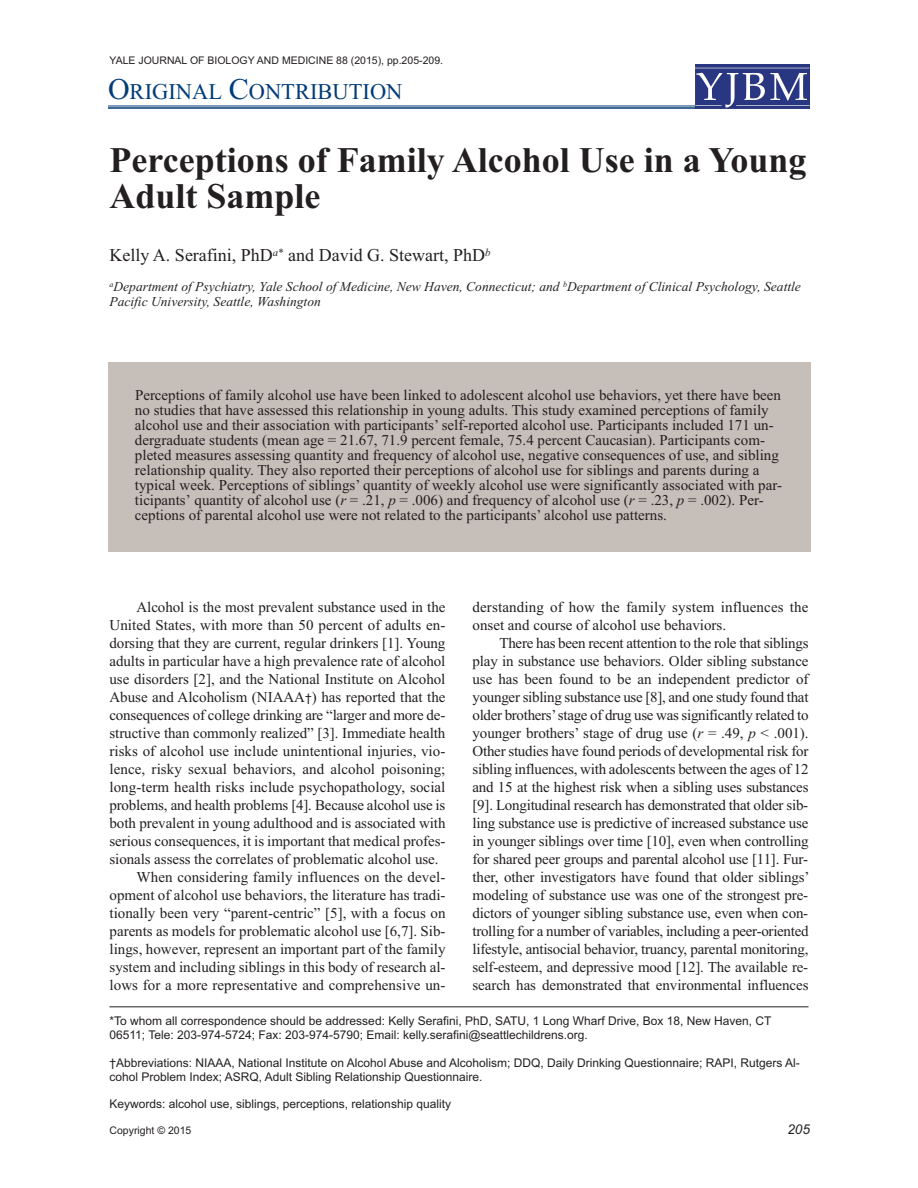
<style>
.page{position:relative;width:918px;height:1188px;background:#fff}
.page>*{position:absolute;margin:0;border:0;box-sizing:border-box;transform-origin:0 0}
.t1{font:700 36px/36px "Times New Roman";color:#231f20}
.t2{font:22.5px "Times New Roman";color:#013c76}
.t3{font:18px "Times New Roman";color:#231f20}
.t4{font:15px/18px "Times New Roman";color:#231f20}
.t5{font:italic 13.5px/15px "Times New Roman";color:#231f20}
.t6{font:italic 13.5px "Arial";color:#231f20}
.t7{font:12px/14px "Arial";color:#231f20}
.t8{font:10.5px "Arial";color:#231f20}
.s1{font-size:30px}
.s2{font-style:italic}
.s3{font-family:"Arial";font-size:12px}
</style>
<div class="page">
<hr style="left:110px;top:1006px;width:698px;height:1px;background:#231f20">
<img style="left:696px;top:64px;width:114px;height:45px">
<hr style="left:108px;top:106px;width:588px;height:1px;background:#013c76">
<hr style="left:108px;top:107px;width:588px;height:2px;background:#013c76">
<div style="left:108px;top:362px;width:702px;height:189px;background:#c5beb9"></div>
<p class="t8" style="left:110px;top:54px;width:335px">YALE JOURNAL OF BIOLOGY AND MEDICINE 88 (2015), pp.205-209.</p>
<h2 class="t2" style="left:108px;top:79px;width:296px"><span class="s1">O</span>RIGINAL <span class="s1">C</span>ONTRIBUTION</h2>
<h1 class="t1" style="left:109px;top:141px;width:699px">Perceptions of Family Alcohol Use in a Young<br>Adult Sample</h1>
<p class="t3" style="left:110px;top:244px;width:383px">Kelly A. Serafini, PhD<sup>a*</sup> and David G. Stewart, PhD<sup>b</sup></p>
<p class="t5" style="left:109px;top:279px;width:693px"><sup>a</sup>Department of Psychiatry, Yale School of Medicine, New Haven, Connecticut; and <sup>b</sup>Department of Clinical Psychology, Seattle<br>Pacific University, Seattle, Washington</p>
<p class="t4" style="left:135px;top:388px;width:649px;line-height:15px">Perceptions of family alcohol use have been linked to adolescent alcohol use behaviors, yet there have been no studies that have assessed this relationship in young adults. This study examined perceptions of family alcohol use and their association with participants’ self-reported alcohol use. Participants included 171 un&shy;dergraduate students (mean age = 21.67, 71.9 percent female, 75.4 percent Caucasian). Participants com&shy;pleted measures assessing quantity and frequency of alcohol use, negative consequences of use, and sibling relationship quality. They also reported their perceptions of alcohol use for siblings and parents during a typical week. Perceptions of siblings’ quantity of weekly alcohol use were significantly associated with par&shy;ticipants’ quantity of alcohol use (<span class="s2">r</span> = .21, <span class="s2">p</span> = .006) and frequency of alcohol use (<span class="s2">r</span> = .23, <span class="s2">p</span> = .002). Per&shy;ceptions of parental alcohol use were not related to the participants’ alcohol use patterns.</p>
<p class="t4" style="left:136px;top:598px;width:310px">Alcohol is the most prevalent substance used in the</p>
<p class="t4" style="left:109px;top:616px;width:337px">United States, with more than 50 percent of adults en-</p>
<p class="t4" style="left:109px;top:634px;width:337px">dorsing that they are current, regular drinkers [1]. Young</p>
<p class="t4" style="left:109px;top:652px;width:337px">adults in particular have a high prevalence rate of alcohol</p>
<p class="t4" style="left:109px;top:670px;width:337px">use disorders [2], and the National Institute on Alcohol</p>
<p class="t4" style="left:109px;top:688px;width:338px">Abuse and Alcoholism (NIAAA<span class="s3">†</span>) has reported that the</p>
<p class="t4" style="left:109px;top:706px;width:337px">consequences of college drinking are “larger and more de-</p>
<p class="t4" style="left:110px;top:724px;width:337px">structive than commonly realized” [3]. Immediate health</p>
<p class="t4" style="left:110px;top:742px;width:337px">risks of alcohol use include unintentional injuries, vio-</p>
<p class="t4" style="left:109px;top:760px;width:337px">lence, risky sexual behaviors, and alcohol poisoning;</p>
<p class="t4" style="left:110px;top:778px;width:337px">long-term health risks include psychopathology, social</p>
<p class="t4" style="left:110px;top:796px;width:337px">problems, and health problems [4]. Because alcohol use is</p>
<p class="t4" style="left:110px;top:814px;width:338px">both prevalent in young adulthood and is associated with</p>
<p class="t4" style="left:110px;top:832px;width:337px">serious consequences, it is important that medical profes-</p>
<p class="t4" style="left:110px;top:850px;width:331px">sionals assess the correlates of problematic alcohol use.</p>
<p class="t4" style="left:137px;top:868px;width:311px">When considering family influences on the devel-</p>
<p class="t4" style="left:110px;top:886px;width:337px">opment of alcohol use behaviors, the literature has tradi-</p>
<p class="t4" style="left:110px;top:904px;width:337px">tionally been very “parent-centric” [5], with a focus on</p>
<p class="t4" style="left:110px;top:922px;width:337px">parents as models for problematic alcohol use [6,7]. Sib-</p>
<p class="t4" style="left:110px;top:940px;width:338px">lings, however, represent an important part of the family</p>
<p class="t4" style="left:110px;top:958px;width:338px">system and including siblings in this body of research al-</p>
<p class="t4" style="left:110px;top:976px;width:337px">lows for a more representative and comprehensive un-</p>
<p class="t4" style="left:473px;top:598px;width:337px">derstanding of how the family system influences the onset and course of alcohol use behaviors.</p>
<p class="t4" style="left:473px;top:634px;width:339px;text-align:justify;text-indent:27px">There has been recent attention to the role that siblings play in substance use behaviors. Older sibling substance use has been found to be an independent predictor of younger sibling substance use [8], and one study found that older brothers’stage of drug use was significantly related to younger brothers’ stage of drug use (<span class="s2">r</span> = .49, <span class="s2">p</span> &lt; .001).<br>Other studies have found periods of developmental risk for sibling influences, with adolescents between the ages of 12 and 15 at the highest risk when a sibling uses substances [9]. Longitudinal research has demonstrated that older sib&shy;ling substance use is predictive of increased substance use in younger siblings over time [10], even when controlling for shared peer groups and parental alcohol use [11]. Fur&shy;ther, other investigators have found that older siblings’ modeling of substance use was one of the strongest pre&shy;dictors of younger sibling substance use, even when con&shy;trolling for a number of variables, including a peer-oriented lifestyle, antisocial behavior, truancy, parental monitoring, self-esteem, and depressive mood [12]. The available re&shy;search has demonstrated that environmental influences</p>
<p class="t7" style="left:109px;top:1014px;width:664px">*To whom all correspondence should be addressed: Kelly Serafini, PhD, SATU, 1 Long Wharf Drive, Box 18, New Haven, CT<br>06511; Tele: 203-974-5724; Fax: 203-974-5790; Email: kelly.serafini@seattlechildrens.org.</p>
<p class="t7" style="left:109px;top:1056px;width:692px">†Abbreviations: NIAAA, National Institute on Alcohol Abuse and Alcoholism; DDQ, Daily Drinking Questionnaire; RAPI, Rutgers Al&shy;cohol Problem Index; ASRQ, Adult Sibling Relationship Questionnaire.</p>
<p class="t7" style="left:110px;top:1097px;width:343px">Keywords: alcohol use, siblings, perceptions, relationship quality</p>
<p class="t8" style="left:110px;top:1124px;width:83px">Copyright © 2015</p>
<p class="t6" style="left:787px;top:1122px;width:24px">205</p>
</div>
